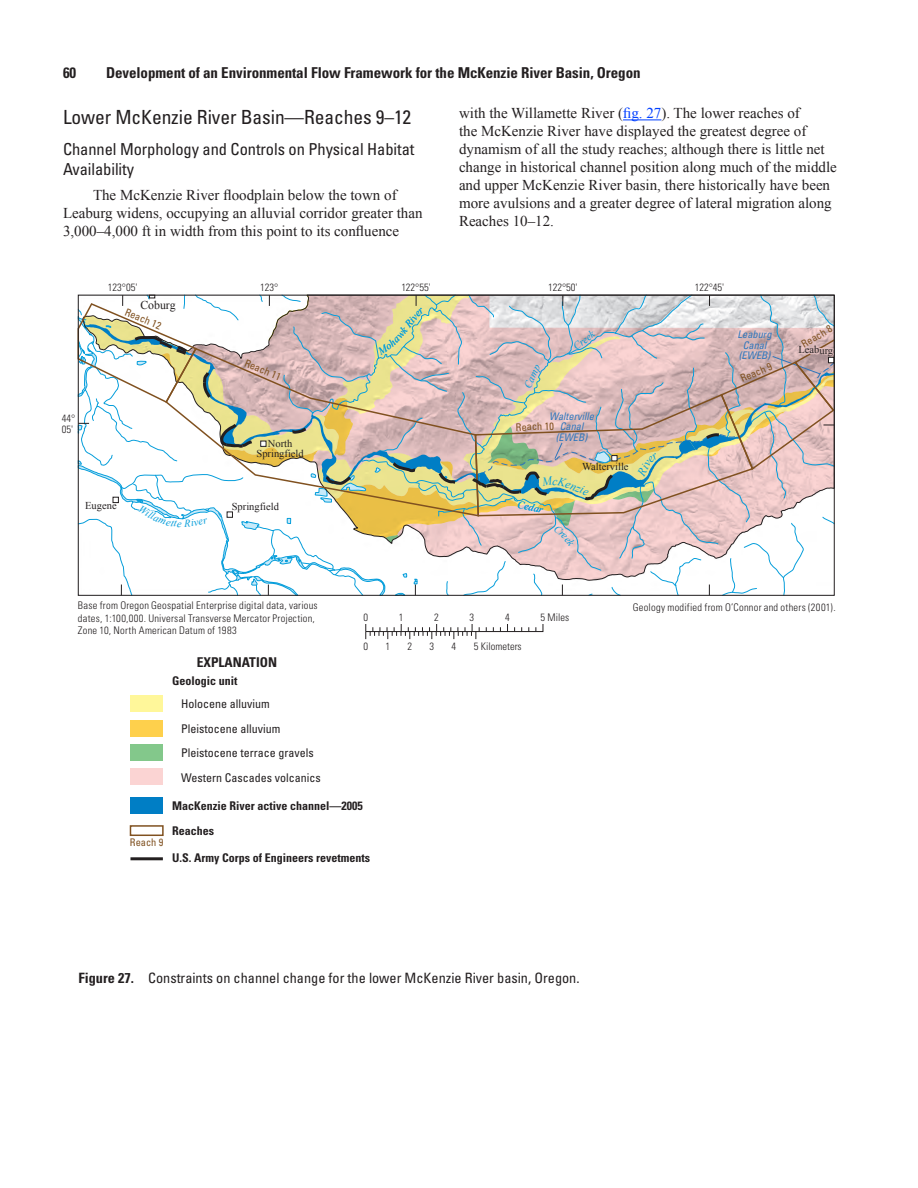
<style>
.page{position:relative;width:918px;height:1188px;background:#fff}
.page>*{position:absolute;margin:0;border:0;box-sizing:border-box;transform-origin:0 0}
.Heading_3{font:condensed 19.5px "Univers";letter-spacing:-.005em;color:#231f20}
.Heading_4{font:condensed 16.5px/19.5px "Univers";letter-spacing:-.005em;color:#231f20}
.Body_Text{font:15px/18px "Times New Roman";color:#231f20}
.t1{font:700 condensed 15px "Univers";letter-spacing:-.005em;color:#231f20}
.FigureCaption{font:condensed 14.25px "Univers";color:#231f20}
.t2{font:700 condensed 13.5px "Univers";color:#231f20}
.t3{font:700 condensed 12px "Univers";color:#231f20}
.t4{font:condensed 12px/24.5px "Univers";color:#231f20}
.t5{font:12px "Times New Roman";color:#231f20}
.t6{font:300 condensed 10.5px/12.6px "Univers";letter-spacing:.02em;color:#231f20}
.t7{font:10.5px/10.5px "Times New Roman";color:#231f20;text-align:center}
.t8{font:italic condensed 10.5px/10.5px "Univers";color:#2e76bc;text-align:center}
.t9{font:condensed 10.5px "Univers";color:#805120}
.t10{font:300 condensed 10.5px "Univers";color:#231f20}
.s1{color:#003fff}
.s2{font-weight:700}
</style>
<div class="page">
<hr style="left:623px;top:120px;width:38px;height:1px;background:#003fff">
<svg style="left:365px;top:624px;width:179px;height:15px"></svg>
<div style="left:130px;top:825px;width:34px;height:11px;border:2px solid #805120"></div>
<div style="left:130px;top:696px;width:33px;height:16px;background:#fff79a"></div>
<div style="left:130px;top:720px;width:33px;height:16px;background:#fed04c"></div>
<div style="left:130px;top:744px;width:33px;height:16px;background:#83c88b"></div>
<div style="left:130px;top:797px;width:33px;height:16px;background:#007ec5"></div>
<div style="left:130px;top:768px;width:33px;height:16px;background:#fbd4d3"></div>
<hr style="left:130px;top:857px;width:33px;height:3px;background:#231f20">
<svg style="left:77px;top:294px;width:758px;height:302px"></svg>
<p class="t1" style="left:63px;top:63px;width:15px">60</p>
<p class="t1" style="left:106px;top:63px;width:536px">Development of an Environmental Flow Framework for the McKenzie River Basin, Oregon</p>
<p class="Heading_3" style="left:63px;top:104px;width:350px">Lower McKenzie River Basin—Reaches 9–12</p>
<p class="Heading_4" style="left:63px;top:139px;width:353px">Channel Morphology and Controls on Physical Habitat<br>Availability</p>
<p class="Body_Text" style="left:63px;top:186px;width:361px;text-indent:30px">The McKenzie River floodplain below the town of<br>Leaburg widens, occupying an alluvial corridor greater than<br>3,000–4,000 ft in width from this point to its confluence</p>
<p class="Body_Text" style="left:459px;top:104px;width:379px">with the Willamette River (<span class="s1">fig. 27</span>). The lower reaches of<br>the McKenzie River have displayed the greatest degree of dynamism of all the study reaches; although there is little net change in historical channel position along much of the middle and upper McKenzie River basin, there historically have been more avulsions and a greater degree of lateral migration along Reaches 10–12.</p>
<p class="t6" style="left:62px;top:413px;width:15px;line-height:10.5px">44°<br>05'</p>
<p class="t6" style="left:108px;top:281px;width:31px">123°05'</p>
<p class="t6" style="left:260px;top:281px;width:20px">123°</p>
<p class="t6" style="left:401px;top:281px;width:31px">122°55'</p>
<p class="t6" style="left:548px;top:281px;width:31px">122°50'</p>
<p class="t6" style="left:695px;top:281px;width:31px">122°45'</p>
<p class="t5" style="left:140px;top:297px;width:37px">Coburg</p>
<p class="t9" style="left:128px;top:305px;width:40px;rotate:23deg">Reach 12</p>
<p class="t9" style="left:248px;top:357px;width:40px;rotate:23deg">Reach 11</p>
<p class="t7" style="left:257px;top:438px;width:49px">North<br>Springfield</p>
<p class="t8" style="left:549px;top:411px;width:46px">Walterville<br>Canal (EWEB)</p>
<p class="t9" style="left:516px;top:420px;width:40px;rotate:-2deg">Reach 10</p>
<p class="t7" style="left:582px;top:461px;width:48px">Walterville</p>
<p class="t7" style="left:85px;top:500px;width:33px">Eugene</p>
<p class="t7" style="left:232px;top:501px;width:49px">Springfield</p>
<p class="t8" style="left:738px;top:329px;width:36px">Leaburg<br>Canal (EWEB)</p>
<p class="t9" style="left:738px;top:373px;width:35px;rotate:-24deg">Reach 9</p>
<p class="t9" style="left:799px;top:339px;width:36px;rotate:-30deg">Reach 8</p>
<p class="t7" style="left:798px;top:345px;width:36px">Leaburg</p>
<p class="t6" style="left:78px;top:599px;width:241px">Base from Oregon Geospatial Enterprise digital data, various dates, 1:100,000. Universal Transverse Mercator Projection,<br>Zone 10, North American Datum of 1983</p>
<p class="t2" style="left:197px;top:654px;width:82px">EXPLANATION</p>
<p class="t3" style="left:172px;top:673px;width:67px">Geologic unit</p>
<p class="t4" style="left:181px;top:691px;width:134px">Holocene alluvium<br>Pleistocene alluvium<br>Pleistocene terrace gravels</p>
<p class="t4" style="left:181px;top:765px;width:141px">Western Cascades volcanics</p>
<p class="t6" style="left:363px;top:611px;width:6px">0</p>
<p class="t6" style="left:399px;top:611px;width:6px">1</p>
<p class="t6" style="left:434px;top:611px;width:6px">2</p>
<p class="t6" style="left:470px;top:611px;width:6px">3</p>
<p class="t6" style="left:505px;top:611px;width:6px">4</p>
<p class="t6" style="left:541px;top:611px;width:30px">5 Miles</p>
<p class="t6" style="left:364px;top:640px;width:6px">0</p>
<p class="t6" style="left:386px;top:640px;width:6px">1</p>
<p class="t6" style="left:407px;top:640px;width:6px">2</p>
<p class="t6" style="left:429px;top:640px;width:6px">3</p>
<p class="t6" style="left:451px;top:640px;width:6px">4</p>
<p class="t10" style="left:474px;top:640px;width:49px">5 Kilometers</p>
<p class="t3" style="left:172px;top:799px;width:192px">MacKenzie River active channel—2005</p>
<p class="t9" style="left:130px;top:835px;width:35px">Reach 9</p>
<p class="t3" style="left:172px;top:823px;width:44px">Reaches</p>
<p class="t3" style="left:172px;top:851px;width:199px">U.S. Army Corps of Engineers revetments</p>
<p class="FigureCaption" style="left:79px;top:969px;width:503px"><span class="s2">Figure 27.</span> Constraints on channel change for the lower McKenzie River basin, Oregon.</p>
<p class="t6" style="left:633px;top:601px;width:204px">Geology modified from O’Connor and others (2001).</p>
</div>
